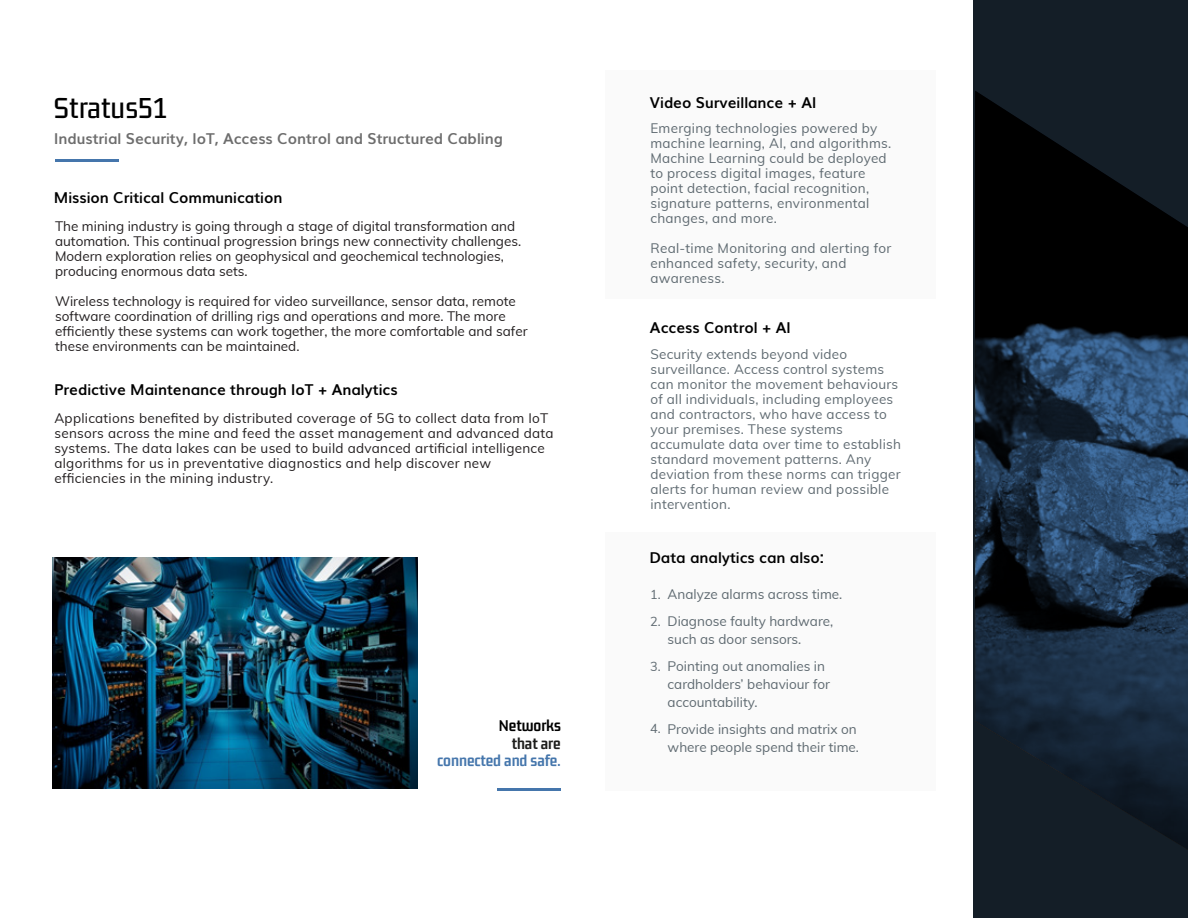
<style>
.page{position:relative;width:1188px;height:918px;background:#fff}
.page>*{position:absolute;margin:0;border:0;box-sizing:border-box;transform-origin:0 0}
.t1{font:500 31.5px "Gemunu Libre";letter-spacing:.02em;color:#000}
.t2{font:700 16.95px "Gemunu Libre";color:#4576ac}
.t3{font:700 16.95px "Gemunu Libre";color:#000}
.t4{font:700 16.95px "Gemunu Libre";color:#1d1d1b}
.t5{font:700 15px "Muli";color:#000}
.t6{font:700 15px "Muli";color:#6d6d6d}
.t7{font:13.5px/15px "Muli";letter-spacing:.02em;color:#606b72}
.t8{font:13.5px/15px "Muli";color:#231f20}
.t9{font:13.5px/15px "Muli";letter-spacing:.02em;color:#231f20}
.t10{font:13.5px/27px "Muli";color:#606b72}
.t11{font:12.75px/27px "Muli";color:#606b72}
</style>
<div class="page">
<div style="left:605px;top:70px;width:331px;height:228px;background:#fafafa"></div>
<div style="left:605px;top:532px;width:331px;height:258px;background:#fafafa"></div>
<hr style="left:55px;top:159px;width:64px;height:2px;background:#4576ac">
<div style="left:974px;top:0;width:214px;height:918px;background:#141e27"></div>
<hr style="left:497px;top:788px;width:64px;height:3px;background:#4576ac">
<svg style="left:975px;top:100px;width:213px;height:750px"></svg>
<img style="left:53px;top:557px;width:365px;height:231px">
<h1 class="t1" style="left:54px;top:90px;width:115px">Stratus51</h1>
<p class="t6" style="left:54px;top:127px;width:450px">Industrial Security, IoT, Access Control and Structured Cabling</p>
<p class="t5" style="left:54px;top:186px;width:230px">Mission Critical Communication</p>
<p class="t8" style="left:55px;top:219px;width:468px">The mining industry is going through a stage of digital transformation and automation. This continual progression brings new connectivity challenges.<br>Modern exploration relies on geophysical and geochemical technologies, producing enormous data sets.</p>
<p class="t8" style="left:55px;top:294px;width:474px">Wireless technology is required for video surveillance, sensor data, remote software coordination of drilling rigs and operations and more. The more efficiently these systems can work together, the more comfortable and safer these environments can be maintained.</p>
<p class="t5" style="left:54px;top:378px;width:345px">Predictive Maintenance through IoT + Analytics</p>
<p class="t9" style="left:54px;top:411px;width:501px">Applications benefited by distributed coverage of 5G to collect data from IoT sensors across the mine and feed the asset management and advanced data systems. The data lakes can be used to build advanced artificial intelligence algorithms for us in preventative diagnostics and help discover new efficiencies in the mining industry.</p>
<p class="t3" style="left:499px;top:716px;width:63px">Networks</p>
<p class="t4" style="left:512px;top:734px;width:50px">that are</p>
<p class="t2" style="left:437px;top:751px;width:125px">connected and safe.</p>
<p class="t5" style="left:650px;top:91px;width:168px">Video Surveillance + AI</p>
<p class="t7" style="left:650px;top:120px;width:242px">Emerging technologies powered by machine learning, AI, and algorithms.<br>Machine Learning could be deployed to process digital images, feature point detection, facial recognition, signature patterns, environmental changes, and more.</p>
<p class="t7" style="left:650px;top:240px;width:242px">Real-time Monitoring and alerting for enhanced safety, security, and awareness.</p>
<p class="t5" style="left:650px;top:316px;width:142px">Access Control + AI</p>
<p class="t7" style="left:650px;top:346px;width:252px">Security extends beyond video surveillance. Access control systems can monitor the movement behaviours of all individuals, including employees and contractors, who have access to your premises. These systems accumulate data over time to establish standard movement patterns. Any deviation from these norms can trigger alerts for human review and possible intervention.</p>
<p class="t5" style="left:649px;top:545px;width:176px">Data analytics can also:</p>
<p class="t10" style="left:668px;top:580px;width:176px">Analyze alarms across time.<br>Diagnose faulty hardware,</p>
<p class="t10" style="left:668px;top:625px;width:159px">such as door sensors.<br>Pointing out anomalies in</p>
<p class="t10" style="left:668px;top:675px;width:164px;line-height:18px">cardholders’ behaviour for accountability.</p>
<p class="t10" style="left:668px;top:720px;width:193px;line-height:18px">Provide insights and matrix on where people spend their time.</p>
<p class="t11" style="left:650px;top:580px;width:12px">1.<br>2.</p>
<p class="t11" style="left:650px;top:652px;width:12px">3.</p>
<p class="t11" style="left:650px;top:715px;width:12px">4.</p>
</div>
